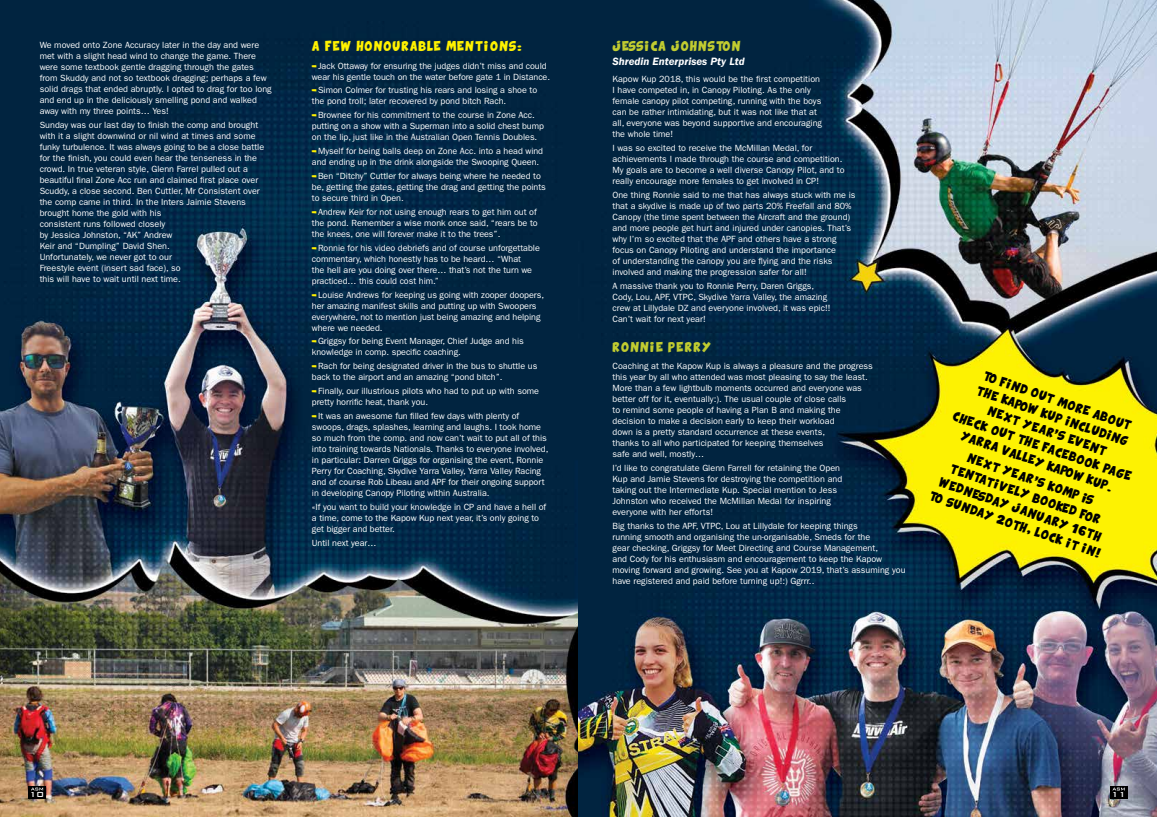
<style>
.page{position:relative;width:1157px;height:817px;background:#fff}
.page>*{position:absolute;margin:0;border:0;box-sizing:border-box;transform-origin:0 0}
.t1{font:italic 600 11px "Franklin Gothic";color:#fff}
.t2{font:500 9.8px "Bank Gothic";color:#fff}
.t3{font:9px/11px "Franklin Gothic";color:#fff}
.t4{font:6.8px "Comix Loud";letter-spacing:.2em;color:#c1cc30}
.t5{font:6.8px "Comix Loud";letter-spacing:.185em;color:#fff200}
.t6{font:6.5px "Comix Loud";color:#000}
</style>
<div class="page">
<img style="left:0;top:0;width:578px;height:816px">
<img style="left:578px;top:0;width:579px;height:816px">
<div style="left:28px;top:785px;width:18px;height:13px;background:#000"></div>
<svg style="left:31px;top:787px;width:12px;height:3px"></svg>
<div style="left:1110px;top:785px;width:17px;height:13px;background:#000"></div>
<svg style="left:1112px;top:787px;width:12px;height:3px"></svg>
<svg style="left:1054px;top:429px;width:4px;height:5px"></svg>
<svg style="left:1034px;top:475px;width:4px;height:6px"></svg>
<p class="t3" style="left:40px;top:39px;width:234px">We moved onto Zone Accuracy later in the day and were met with a slight head wind to change the game. There were some textbook gentle dragging through the gates from Skuddy and not so textbook dragging; perhaps a few solid drags that ended abruptly. I opted to drag for too long and end up in the deliciously smelling pond and walked away with my three points… Yes!</p>
<p class="t3" style="left:40px;top:119px;width:226px">Sunday was our last day to finish the comp and brought with it a slight downwind or nil wind at times and some funky turbulence. It was always going to be a close battle for the finish, you could even hear the tenseness in the crowd. In true veteran style, Glenn Farrel pulled out a beautiful final Zone Acc run and claimed first place over Scuddy, a close second. Ben Cuttler, Mr Consistent over the comp came in third. In the Inters Jaimie Stevens brought home the gold with his<br>consistent runs followed closely<br>by Jessica Johnston, “AK” Andrew<br>Keir and “Dumpling” David Shen.<br>Unfortunately, we never got to our<br>Freestyle event (insert sad face), so<br>this will have to wait until next time.</p>
<p class="t5" style="left:312px;top:43px;width:211px">A FEW HONOURABLE MENTIONS:</p>
<p class="t3" style="left:312px;top:60px;width:240px"><sup>_</sup> Jack Ottaway for ensuring the judges didn’t miss and could wear his gentle touch on the water before gate 1 in Distance.</p>
<p class="t3" style="left:312px;top:85px;width:227px"><sup>_</sup> Simon Colmer for trusting his rears and losing a shoe to the pond troll; later recovered by pond bitch Rach.</p>
<p class="t3" style="left:312px;top:110px;width:233px"><sup>_</sup> Brownee for his commitment to the course in Zone Acc. putting on a show with a Superman into a solid chest bump on the lip, just like in the Australian Open Tennis Doubles.</p>
<p class="t3" style="left:312px;top:145px;width:233px"><sup>_</sup> Myself for being balls deep on Zone Acc. into a head wind and ending up in the drink alongside the Swooping Queen.</p>
<p class="t3" style="left:312px;top:170px;width:235px"><sup>_</sup> Ben “Ditchy” Cuttler for always being where he needed to be, getting the gates, getting the drag and getting the points to secure third in Open.</p>
<p class="t3" style="left:312px;top:206px;width:227px;text-align:justify"><sup>_</sup> Andrew Keir for not using enough rears to get him out of the pond. Remember a wise monk once said, “rears be to the knees, one will forever make it to the trees”.</p>
<p class="t3" style="left:312px;top:242px;width:229px"><sup>_</sup> Ronnie for his video debriefs and of course unforgettable commentary, which honestly has to be heard… “What<br>the hell are you doing over there… that’s not the turn we practiced… this could cost him.”</p>
<p class="t3" style="left:312px;top:289px;width:234px"><sup>_</sup> Louise Andrews for keeping us going with zooper doopers, her amazing manifest skills and putting up with Swoopers everywhere, not to mention just being amazing and helping where we needed.</p>
<p class="t3" style="left:312px;top:336px;width:213px"><sup>_</sup> Griggsy for being Event Manager, Chief Judge and his knowledge in comp. specific coaching.</p>
<p class="t3" style="left:312px;top:361px;width:227px"><sup>_</sup> Rach for being designated driver in the bus to shuttle us back to the airport and an amazing “pond bitch”.</p>
<p class="t3" style="left:312px;top:385px;width:228px"><sup>_</sup> Finally, our illustrious pilots who had to put up with some pretty horrific heat, thank you.</p>
<p class="t3" style="left:312px;top:410px;width:238px"><sup>_</sup> It was an awesome fun filled few days with plenty of swoops, drags, splashes, learning and laughs. I took home so much from the comp. and now can’t wait to put all of this into training towards Nationals. Thanks to everyone involved, in particular: Darren Griggs for organising the event, Ronnie Perry for Coaching, Skydive Yarra Valley, Yarra Valley Racing and of course Rob Libeau and APF for their ongoing support in developing Canopy Piloting within Australia.</p>
<p class="t3" style="left:312px;top:501px;width:236px">«If you want to build your knowledge in CP and have a hell of a time, come to the Kapow Kup next year, it’s only going to get bigger and better.</p>
<p class="t3" style="left:312px;top:537px;width:66px">Until next year…</p>
<p class="t4" style="left:612px;top:43px;width:129px">JESSICA JOHNSTON</p>
<p class="t1" style="left:612px;top:55px;width:134px">Shredin Enterprises Pty Ltd</p>
<p class="t3" style="left:612px;top:74px;width:211px">Kapow Kup 2018, this would be the first competition I have competed in, in Canopy Piloting. As the only female canopy pilot competing, running with the boys can be rather intimidating, but it was not like that at all, everyone was beyond supportive and encouraging the whole time!</p>
<p class="t3" style="left:612px;top:143px;width:233px">I was so excited to receive the McMillan Medal, for achievements I made through the course and competition.<br>My goals are to become a well diverse Canopy Pilot, and to really encourage more females to get involved in CP!</p>
<p class="t3" style="left:612px;top:189px;width:244px">One thing Ronnie said to me that has always stuck with me is that a skydive is made up of two parts 20% Freefall and 80% Canopy (the time spent between the Aircraft and the ground) and more people get hurt and injured under canopies. That’s why I’m so excited that the APF and others have a strong focus on Canopy Piloting and understand the importance<br>of understanding the canopy you are flying and the risks involved and making the progression safer for all!</p>
<p class="t3" style="left:612px;top:280px;width:219px">A massive thank you to Ronnie Perry, Daren Griggs, Cody, Lou, APF, VTPC, Skydive Yarra Valley, the amazing crew at Lillydale DZ and everyone involved, it was epic!!<br>Can’t wait for next year!</p>
<p class="t4" style="left:612px;top:343px;width:100px">RONNIE PERRY</p>
<p class="t3" style="left:612px;top:360px;width:262px">Coaching at the Kapow Kup is always a pleasure and the progress this year by all who attended was most pleasing to say the least.<br>More than a few lightbulb moments occurred and everyone was better off for it, eventually:). The usual couple of close calls<br>to remind some people of having a Plan B and making the decision to make a decision early to keep their workload<br>down is a pretty standard occurrence at these events,<br>thanks to all who participated for keeping themselves<br>safe and well, mostly…</p>
<p class="t3" style="left:612px;top:462px;width:231px">I’d like to congratulate Glenn Farrell for retaining the Open Kup and Jamie Stevens for destroying the competition and taking out the Intermediate Kup. Special mention to Jess Johnston who received the McMillan Medal for inspiring everyone with her efforts!</p>
<p class="t3" style="left:612px;top:520px;width:294px">Big thanks to the APF, VTPC, Lou at Lillydale for keeping things<br>running smooth and organising the un-organisable, Smeds for the<br>gear checking, Griggsy for Meet Directing and Course Management,<br>and Cody for his enthusiasm and encouragement to keep the Kapow moving forward and growing. See you at Kapow 2019, that’s assuming you have registered and paid before turning up!:) Ggrrr..</p>
<p class="t6" style="left:985px;top:372px;width:157px;rotate:19deg">TO FIND OUT MORE ABOUT</p>
<p class="t6" style="left:978px;top:387px;width:160px;rotate:19deg">THE KAPOW KUP INCLUDING</p>
<p class="t6" style="left:989px;top:407px;width:71px;rotate:19deg">NEXT YEAR</p>
<p class="t6" style="left:954px;top:412px;width:189px;rotate:19deg">CHECK OUT THE FACEBOOK PAGE</p>
<p class="t6" style="left:1059px;top:431px;width:53px;rotate:19deg">S EVENT</p>
<p class="t6" style="left:962px;top:432px;width:161px;rotate:19deg">YARRA VALLEY KAPOW KUP.</p>
<p class="t6" style="left:969px;top:454px;width:71px;rotate:19deg">NEXT YEAR</p>
<p class="t6" style="left:952px;top:465px;width:159px;rotate:19deg">TENTATIVELY BOOKED FOR</p>
<p class="t6" style="left:1038px;top:478px;width:60px;rotate:19deg">S KOMP IS</p>
<p class="t6" style="left:941px;top:478px;width:172px;rotate:19deg">WEDNESDAY JANUARY 16TH</p>
<p class="t6" style="left:931px;top:492px;width:181px;rotate:19deg">TO SUNDAY 20TH, LOCK IT IN!</p>
<p class="t2" style="left:29px;top:786px;width:16px">10</p>
<p class="t2" style="left:1111px;top:786px;width:16px">11</p>
</div>
